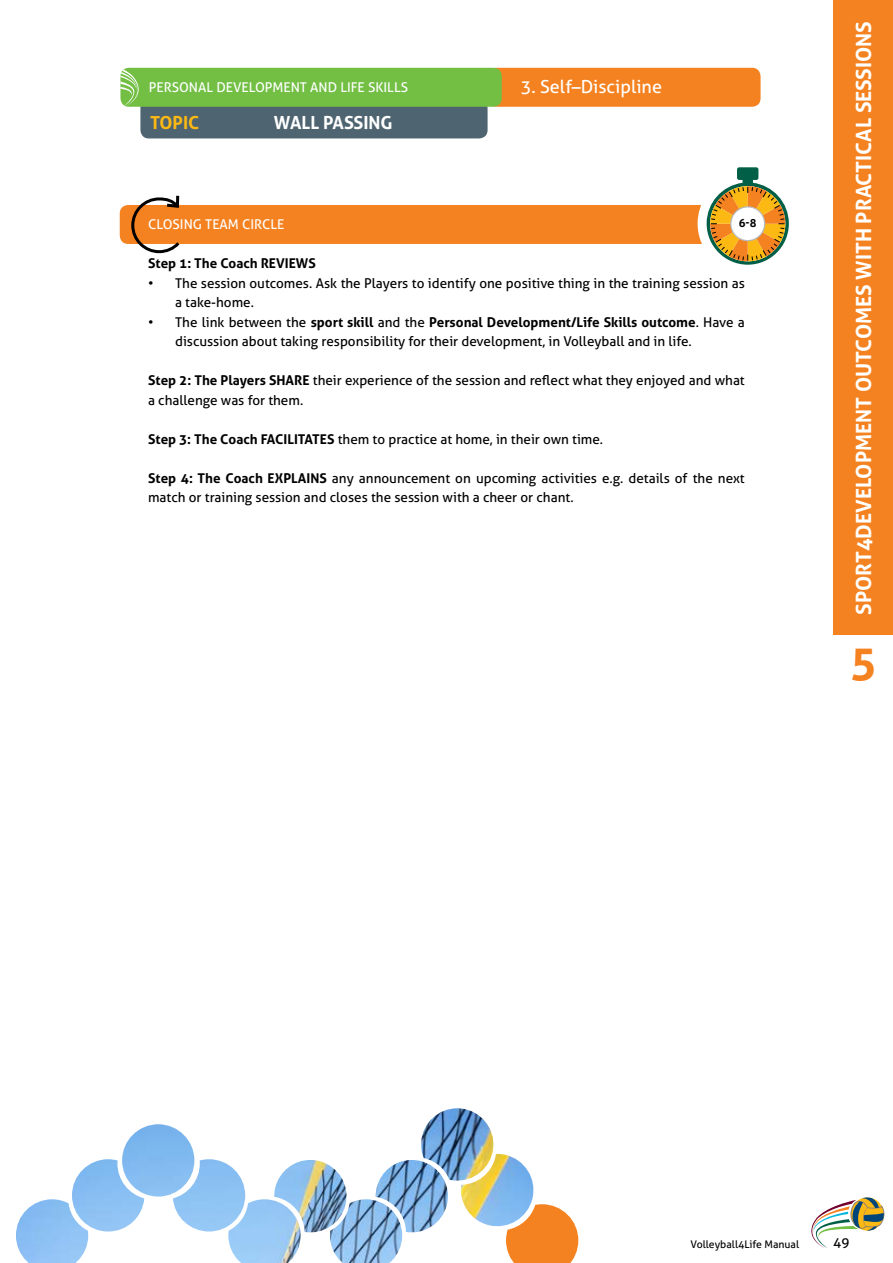
<style>
.page{position:relative;width:893px;height:1263px;background:#fff}
.page>*{position:absolute;margin:0;border:0;box-sizing:border-box;transform-origin:0 0}
.t1{font:700 45px "Aller";color:#f58220}
.t2{font:700 21px "Aller";color:#fff}
.t3{font:18px "Aller";color:#fff}
.t4{font:700 18px "Aller";color:#fff}
.t5{font:700 18px "Aller";color:#fdb913}
.t6{font:13.5px/19.5px "Aller";color:#000}
.t7{font:13.5px "Aller";color:#fff}
.t8{font:700 13.5px "Aller";color:#000}
.t9{font:700 11.25px "Aller";color:#000}
.t10{font:10.5px "Aller";color:#000}
.s1{font-weight:700}
</style>
<div class="page">
<svg style="left:811px;top:1197px;width:74px;height:51px"></svg>
<img style="left:16px;top:1108px;width:518px;height:155px">
<div style="left:833px;top:0;width:60px;height:634px;background:#f58220"></div>
<div style="left:488px;top:68px;width:272px;height:39px;background:#f58220;border-radius:9px"></div>
<svg style="left:506px;top:1204px;width:72px;height:59px;background:#ed9750"></svg>
<div style="left:140px;top:99px;width:348px;height:39px;background:#4e6470;border-radius:9px"></div>
<div style="left:120px;top:68px;width:382px;height:39px;background:#72bf44;border-radius:9px"></div>
<svg style="left:120px;top:68px;width:31px;height:39px"></svg>
<div style="left:120px;top:205px;width:591px;height:39px;background:#f58220;border-radius:9px"></div>
<svg style="left:698px;top:167px;width:91px;height:98px"></svg>
<svg style="left:131px;top:195px;width:49px;height:59px"></svg>
<p class="t7" style="left:149px;top:79px;width:17px">Personal</p>
<p class="t7" style="left:216px;top:79px;width:19px">Development</p>
<p class="t7" style="left:310px;top:79px;width:10px">and</p>
<p class="t7" style="left:340px;top:79px;width:43px">Life Skills</p>
<h3 class="t5" style="left:150px;top:111px;width:49px">TOPIC</h3>
<h3 class="t4" style="left:274px;top:111px;width:118px">WALL PASSING</h3>
<h3 class="t3" style="left:521px;top:76px;width:143px">3. Self–Discipline</h3>
<p class="t9" style="left:739px;top:216px;width:19px">6-8</p>
<p class="t7" style="left:148px;top:216px;width:136px">CLOSING TEAM CIRCLE</p>
<p class="t8" style="left:148px;top:255px;width:169px">Step 1: The Coach REVIEWS</p>
<p class="t6" style="left:175px;top:273px;width:571px;text-indent:-27px">• The session outcomes. Ask the Players to identify one positive thing in the training session as a take-home.</p>
<p class="t6" style="left:175px;top:312px;width:571px;text-indent:-27px">• The link between the <span class="s1">sport skill</span> and the <span class="s1">Personal Development/Life Skills outcome</span>. Have a discussion about taking responsibility for their development, in Volleyball and in life.</p>
<p class="t6" style="left:148px;top:371px;width:598px"><span class="s1">Step 2: The Players SHARE</span> their experience of the session and reflect what they enjoyed and what a challenge was for them.</p>
<p class="t6" style="left:148px;top:429px;width:457px"><span class="s1">Step 3: The Coach FACILITATES</span> them to practice at home, in their own time.</p>
<p class="t6" style="left:148px;top:468px;width:598px"><span class="s1">Step 4: The Coach EXPLAINS</span> any announcement on upcoming activities e.g. details of the next match or training session and closes the session with a cheer or chant.</p>
<h2 class="t2" style="left:851px;top:615px;width:595px;rotate:-90deg">SPORT4DEVELOPMENT OUTCOMES WITH PRACTICAL SESSIONS</h2>
<h1 class="t1" style="left:850px;top:634px;width:28px">5</h1>
<p class="t10" style="left:691px;top:1238px;width:110px">Volleyball4Life Manual</p>
<p class="t6" style="left:833px;top:1232px;width:18px">49</p>
</div>
